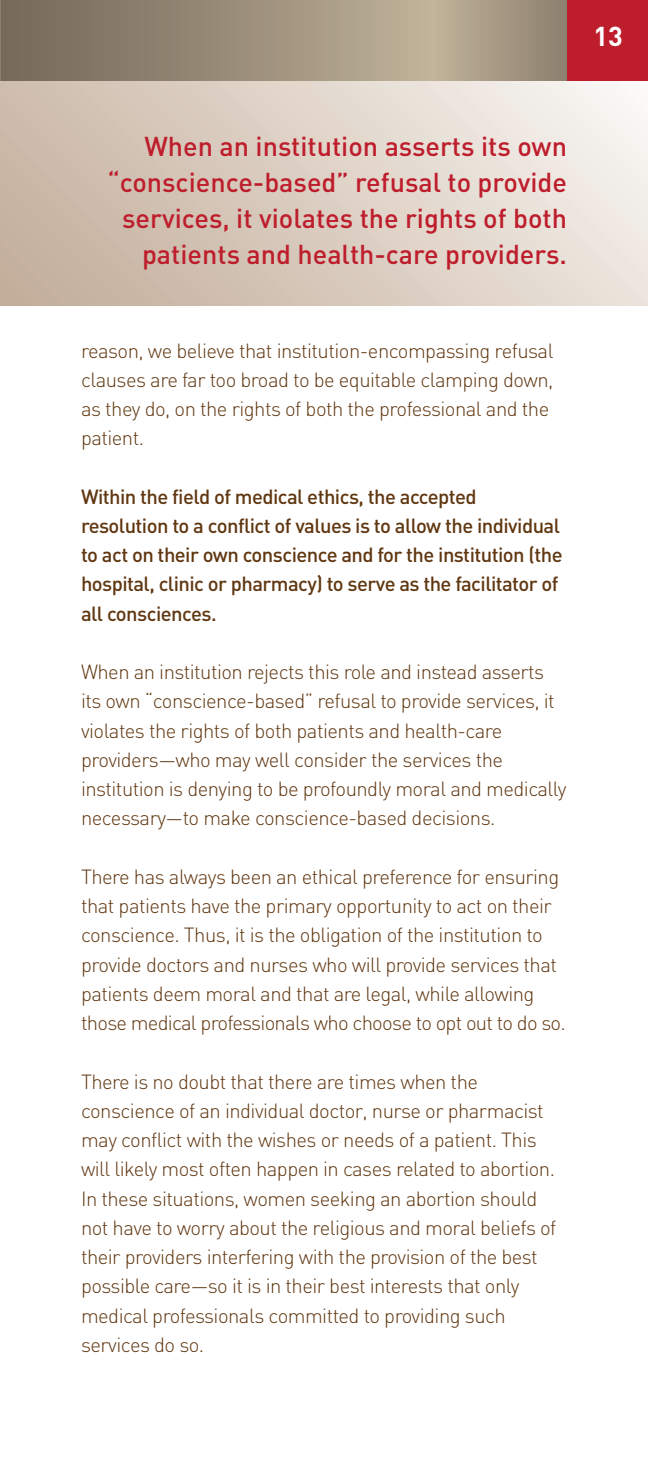
<style>
.page{position:relative;width:648px;height:1458px;background:#fff}
.page>*{position:absolute;margin:0;border:0;box-sizing:border-box;transform-origin:0 0}
.t1{font:500 27px/36px "DIN";color:#be1d2c;text-align:right}
.t2{font:700 27px "DIN";color:#fff}
.t3{font:300 20.25px/29.2px "DIN";letter-spacing:-.025em;color:#603711}
.t4{font:500 20.25px/29.2px "DIN";letter-spacing:-.03em;color:#603711}
</style>
<div class="page">
<div style="left:0;top:81px;width:648px;height:225px;background:linear-gradient(to right,#c7b3a1,#f3eee9)"></div>
<div style="left:567px;top:0;width:81px;height:81px;background:#be1d2c"></div>
<svg style="left:0;top:0;width:567px;height:81px;background:#9b8e7a"></svg>
<hr style="left:0;top:0;width:1px;height:80px;background:#8d806f">
<h1 class="t2" style="left:593px;top:21px;width:31px">13</h1>
<h1 class="t1" style="left:107px;top:129px;width:461px">When an institution asserts its own “conscience-based” refusal to provide services, it violates the rights of both patients and health-care providers.</h1>
<p class="t3" style="left:81px;top:336px;width:474px">reason, we believe that institution-encompassing refusal clauses are far too broad to be equitable clamping down, as they do, on the rights of both the professional and the patient.</p>
<p class="t4" style="left:81px;top:482px;width:483px">Within the field of medical ethics, the accepted resolution to a conflict of values is to allow the individual to act on their own conscience and for the institution (the hospital, clinic or pharmacy) to serve as the facilitator of all consciences.</p>
<p class="t3" style="left:81px;top:658px;width:487px">When an institution rejects this role and instead asserts its own “conscience-based” refusal to provide services, it violates the rights of both patients and health-care providers—who may well consider the services the institution is denying to be profoundly moral and medically necessary—to make conscience-based decisions.</p>
<p class="t3" style="left:81px;top:862px;width:486px">There has always been an ethical preference for ensuring that patients have the primary opportunity to act on their conscience. Thus, it is the obligation of the institution to provide doctors and nurses who will provide services that patients deem moral and that are legal, while allowing those medical professionals who choose to opt out to do so.</p>
<p class="t3" style="left:81px;top:1067px;width:477px">There is no doubt that there are times when the conscience of an individual doctor, nurse or pharmacist may conflict with the wishes or needs of a patient. This will likely most often happen in cases related to abortion.<br>In these situations, women seeking an abortion should not have to worry about the religious and moral beliefs of their providers interfering with the provision of the best possible care—so it is in their best interests that only medical professionals committed to providing such services do so.</p>
</div>
